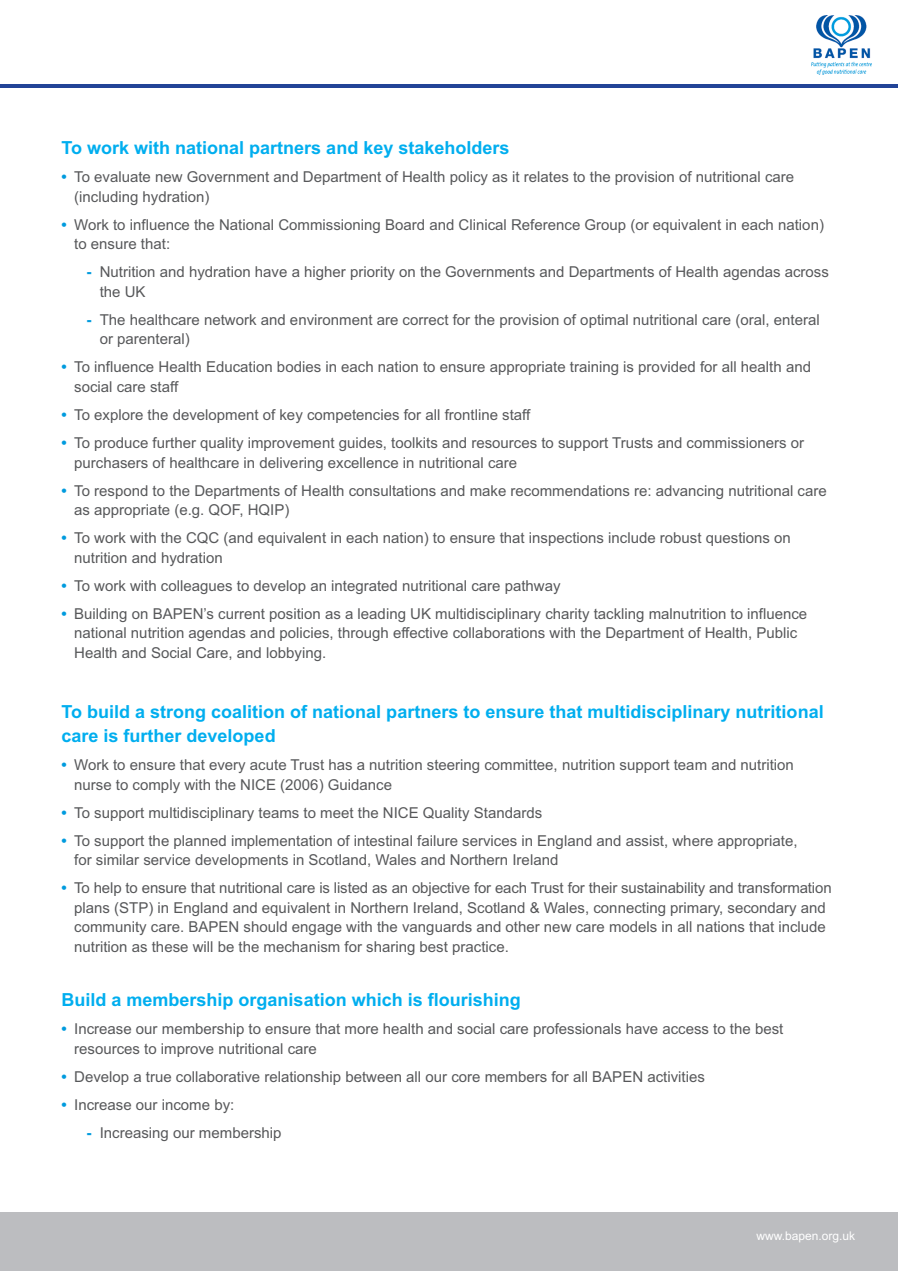
<style>
.page{position:relative;width:898px;height:1271px;background:#fff}
.page>*{position:absolute;margin:0;border:0;box-sizing:border-box;transform-origin:0 0}
.t1{font:700 18px/24px "Arial";color:#00aeef}
.t2{font:15px/19.5px "Arial";color:#57585a}
.t3{font:12px "Arial";color:#fff}
.s1{font-weight:700;color:#009bde}
</style>
<div class="page">
<hr style="left:0;top:84px;width:897px;height:3px;background:#224497">
<img style="left:811px;top:16px;width:59px;height:58px">
<div style="left:0;top:1212px;width:897px;height:58px;background:#bcbdc0"></div>
<p class="t1" style="left:61px;top:136px;width:449px">To work with national partners and key stakeholders</p>
<p class="t2" style="left:74px;top:167px;width:721px;text-indent:-13px"><span class="s1">•</span> To evaluate new Government and Department of Health policy as it relates to the provision of nutritional care (including hydration)</p>
<p class="t2" style="left:74px;top:215px;width:751px;text-indent:-13px"><span class="s1">•</span> Work to influence the National Commissioning Board and Clinical Reference Group (or equivalent in each nation) to ensure that:</p>
<p class="t2" style="left:100px;top:262px;width:730px;text-indent:-13px"><span class="s1">-</span> Nutrition and hydration have a higher priority on the Governments and Departments of Health agendas across the UK</p>
<p class="t2" style="left:100px;top:310px;width:721px;text-indent:-13px"><span class="s1">-</span> The healthcare network and environment are correct for the provision of optimal nutritional care (oral, enteral or parenteral)</p>
<p class="t2" style="left:74px;top:357px;width:738px;text-indent:-13px"><span class="s1">•</span> To influence Health Education bodies in each nation to ensure appropriate training is provided for all health and social care staff</p>
<p class="t2" style="left:61px;top:405px;width:470px"><span class="s1">•</span> To explore the development of key competencies for all frontline staff</p>
<p class="t2" style="left:74px;top:433px;width:731px;text-indent:-13px"><span class="s1">•</span> To produce further quality improvement guides, toolkits and resources to support Trusts and commissioners or purchasers of healthcare in delivering excellence in nutritional care</p>
<p class="t2" style="left:74px;top:480px;width:754px;text-indent:-13px"><span class="s1">•</span> To respond to the Departments of Health consultations and make recommendations re: advancing nutritional care as appropriate (e.g. QOF, HQIP)</p>
<p class="t2" style="left:74px;top:528px;width:718px;text-indent:-13px"><span class="s1">•</span> To work with the CQC (and equivalent in each nation) to ensure that inspections include robust questions on nutrition and hydration</p>
<p class="t2" style="left:61px;top:575px;width:500px"><span class="s1">•</span> To work with colleagues to develop an integrated nutritional care pathway</p>
<p class="t2" style="left:74px;top:603px;width:734px;text-indent:-13px"><span class="s1">•</span> Building on BAPEN’s current position as a leading UK multidisciplinary charity tackling malnutrition to influence national nutrition agendas and policies, through effective collaborations with the Department of Health, Public<br>Health and Social Care, and lobbying.</p>
<p class="t1" style="left:61px;top:700px;width:763px">To build a strong coalition of national partners to ensure that multidisciplinary nutritional care is further developed</p>
<p class="t2" style="left:74px;top:755px;width:721px;text-indent:-13px"><span class="s1">•</span> Work to ensure that every acute Trust has a nutrition steering committee, nutrition support team and nutrition nurse to comply with the NICE (2006) Guidance</p>
<p class="t2" style="left:61px;top:802px;width:482px"><span class="s1">•</span> To support multidisciplinary teams to meet the NICE Quality Standards</p>
<p class="t2" style="left:74px;top:830px;width:724px;text-indent:-13px"><span class="s1">•</span> To support the planned implementation of intestinal failure services in England and assist, where appropriate, for similar service developments in Scotland, Wales and Northern Ireland</p>
<p class="t2" style="left:74px;top:878px;width:758px;text-indent:-13px"><span class="s1">•</span> To help to ensure that nutritional care is listed as an objective for each Trust for their sustainability and transformation plans (STP) in England and equivalent in Northern Ireland, Scotland &amp; Wales, connecting primary, secondary and community care. BAPEN should engage with the vanguards and other new care models in all nations that include nutrition as these will be the mechanism for sharing best practice.</p>
<p class="t1" style="left:61px;top:987px;width:461px">Build a membership organisation which is flourishing</p>
<p class="t2" style="left:74px;top:1019px;width:710px;text-indent:-13px"><span class="s1">•</span> Increase our membership to ensure that more health and social care professionals have access to the best resources to improve nutritional care</p>
<p class="t2" style="left:61px;top:1066px;width:645px"><span class="s1">•</span> Develop a true collaborative relationship between all our core members for all BAPEN activities</p>
<p class="t2" style="left:61px;top:1094px;width:174px"><span class="s1">•</span> Increase our income by:</p>
<p class="t2" style="left:87px;top:1122px;width:196px"><span class="s1">-</span> Increasing our membership</p>
<p class="t3" style="left:756px;top:1228px;width:100px">www.bapen.org.uk</p>
</div>
